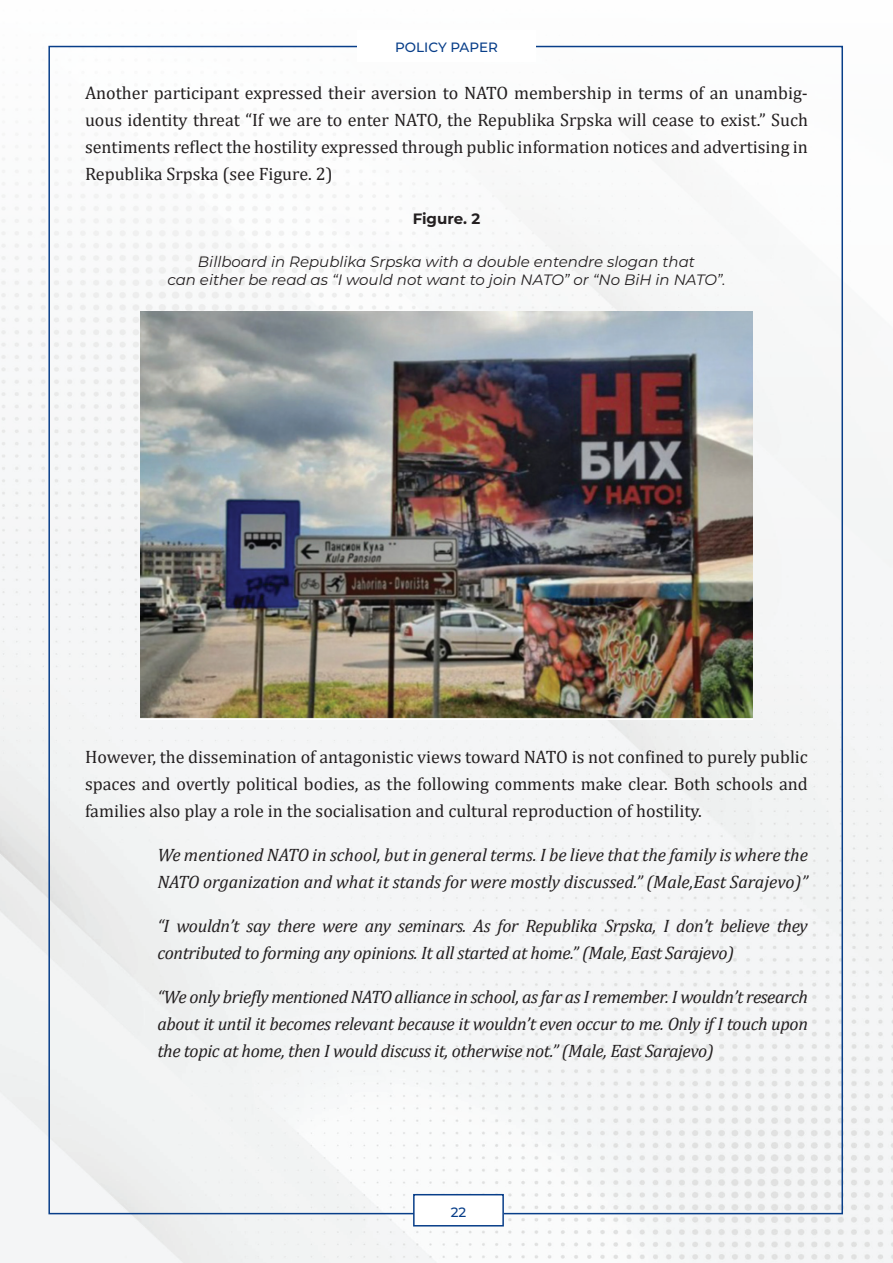
<style>
.page{position:relative;width:893px;height:1263px;background:#fff}
.page>*{position:absolute;margin:0;border:0;box-sizing:border-box;transform-origin:0 0}
.t1{font:18px/27px "Cambria";color:#231f20;text-align:justify}
.t2{font:italic 18px/27px "Cambria";letter-spacing:-.02em;color:#231f20}
.t3{font:italic 18px/27px "Cambria";color:#231f20}
.t4{font:italic 15px/18px "Montserrat";color:#231f20;text-align:center}
.t5{font:700 15px "Montserrat";color:#231f20}
.t6{font:500 13.5px "Montserrat";color:#083e89}
</style>
<div class="page">
<img style="left:0;top:45px;width:893px;height:1218px">
<div style="left:414px;top:1195px;width:89px;height:31px;background:#fff"></div>
<div style="left:413px;top:1194px;width:91px;height:32px;border:2px solid #083e89"></div>
<div style="left:357px;top:30px;width:179px;height:31px;background:#fff"></div>
<img style="left:140px;top:311px;width:612px;height:408px">
<p class="t6" style="left:395px;top:38px;width:104px">POLICY PAPER</p>
<p class="t1" style="left:85px;top:79px;width:724px">Another participant expressed their aversion to NATO membership in terms of an unambig&shy;uous identity threat “If we are to enter NATO, the Republika Srpska will cease to exist.” Such sentiments reflect the hostility expressed through public information notices and advertising in Republika Srpska (see Figure. 2)</p>
<p class="t5" style="left:413px;top:207px;width:69px">Figure. 2</p>
<p class="t4" style="left:167px;top:252px;width:560px">Billboard in Republika Srpska with a double entendre slogan that<br>can either be read as “I would not want to join NATO” or “No BiH in NATO”.</p>
<p class="t1" style="left:85px;top:743px;width:724px">However, the dissemination of antagonistic views toward NATO is not confined to purely public spaces and overtly political bodies, as the following comments make clear. Both schools and families also play a role in the socialisation and cultural reproduction of hostility.</p>
<p class="t3" style="left:157px;top:841px;width:652px">We mentioned NATO in school, but in general terms. I be lieve that the family is where the<br>NATO organization and what it stands for were mostly discussed.” (Male,East Sarajevo)”</p>
<p class="t2" style="left:157px;top:912px;width:652px">“I wouldn’t say there were any seminars. As for Republika Srpska, I don’t believe they contributed to forming any opinions. It all started at home.” (Male, East Sarajevo)</p>
<p class="t2" style="left:157px;top:983px;width:652px;text-align:justify">“We only briefly mentioned NATO alliance in school, as far as I remember. I wouldn’t research about it until it becomes relevant because it wouldn’t even occur to me. Only if I touch upon the topic at home, then I would discuss it, otherwise not.” (Male, East Sarajevo)</p>
<p class="t6" style="left:451px;top:1202px;width:17px">22</p>
</div>
